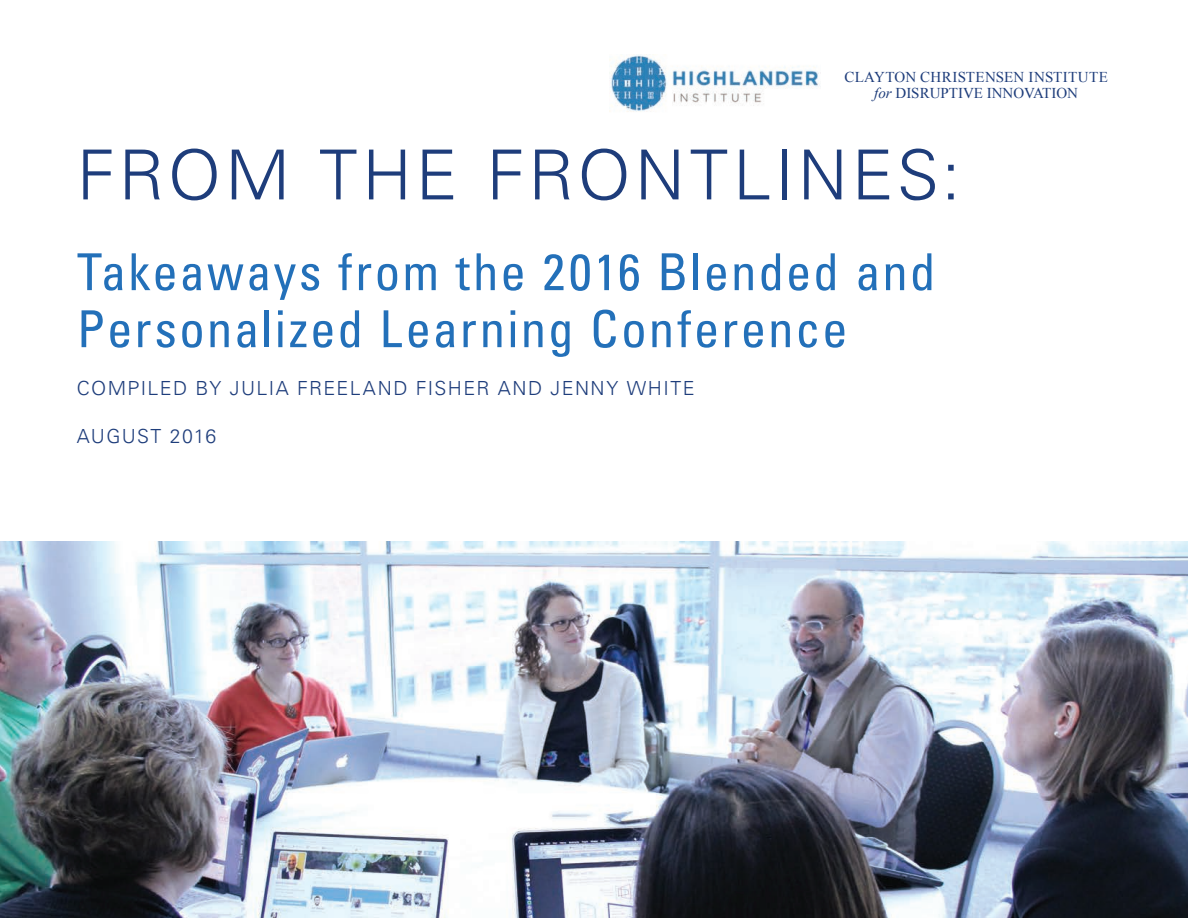
<style>
.page{position:relative;width:1188px;height:918px;background:#fff}
.page>*{position:absolute;margin:0;border:0;box-sizing:border-box;transform-origin:0 0}
.t1{font:300 69px "Univers LT";letter-spacing:.055em;color:#1e3d7b}
.t2{font:condensed 51px/57px "Univers LT Pro";letter-spacing:.04em;color:#2370b9}
.t3{font:300 19.5px "Univers LT";letter-spacing:.07em;color:#1e3d7b}
.t4{font:15px/16.5px "Times New Roman";color:#1e3d7b;text-align:center}
.s1{font-style:italic}
</style>
<div class="page">
<img style="left:0;top:541px;width:1188px;height:377px">
<img style="left:609px;top:54px;width:212px;height:58px">
<p class="t4" style="left:844px;top:68px;width:265px">CLAYTON CHRISTENSEN INSTITUTE <span class="s1">for</span> DISRUPTIVE INNOVATION</p>
<h1 class="t1" style="left:77px;top:133px;width:885px">FROM THE FRONTLINES:</h1>
<p class="t2" style="left:77px;top:243px;width:860px">Takeaways from the 2016 Blended and<br>Personalized Learning Conference</p>
<p class="t3" style="left:77px;top:376px;width:619px">COMPILED BY JULIA FREELAND FISHER AND JENNY WHITE</p>
<p class="t3" style="left:77px;top:425px;width:141px">AUGUST 2016</p>
</div>
